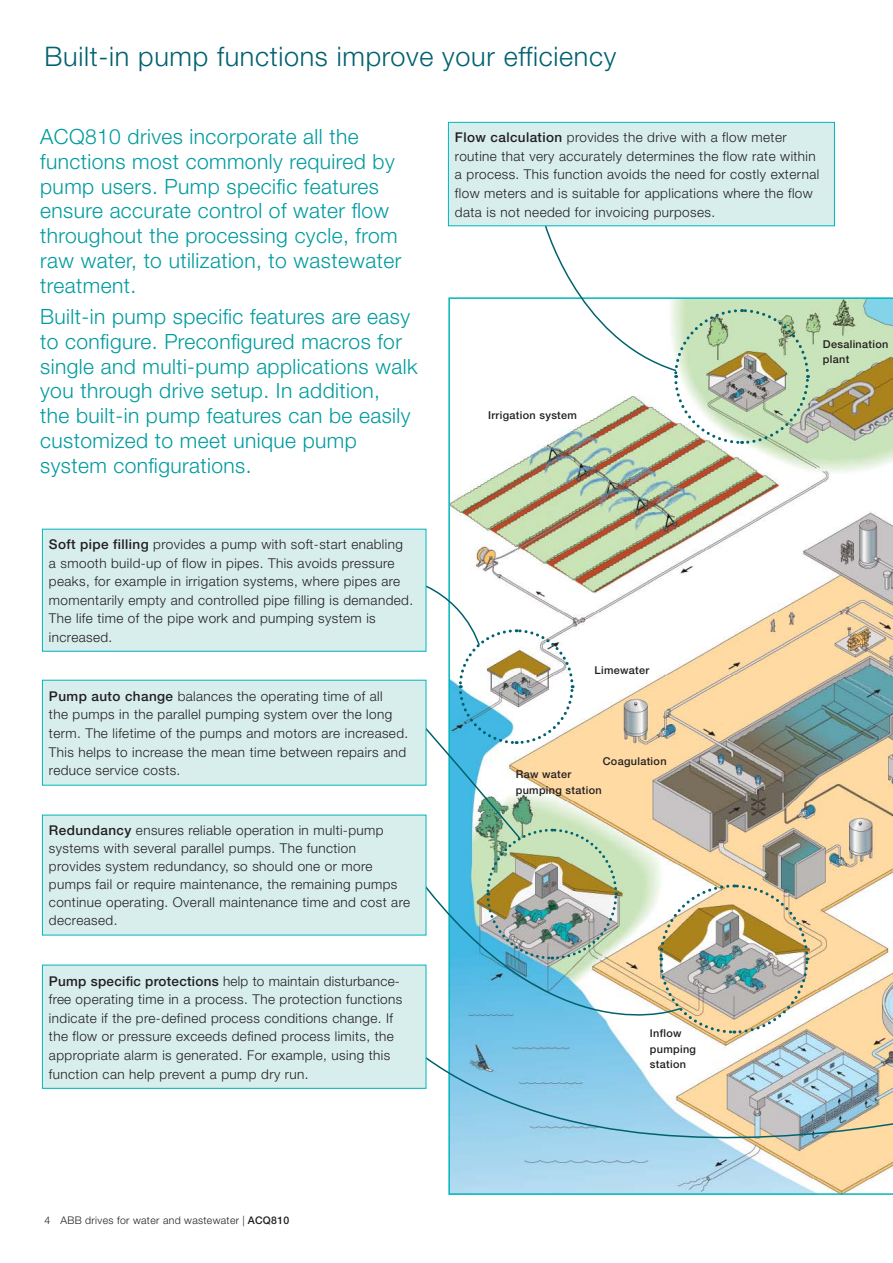
<style>
.page{position:relative;width:893px;height:1263px;background:#fff}
.page>*{position:absolute;margin:0;border:0;box-sizing:border-box;transform-origin:0 0}
.t1{font:300 27px "Helvetica Neue";letter-spacing:.025em;color:#00616f}
.t2{font:300 21px/24.8px "Helvetica Neue";letter-spacing:.02em;color:#009b9e}
.t3{font:300 13.5px/18.6px "Helvetica Neue";letter-spacing:.03em;color:#231f20}
.t4{font:500 10.8px/15.5px "Helvetica Neue";letter-spacing:.03em;color:#231f20}
.t5{font:300 10.5px "Helvetica Neue";letter-spacing:.03em;color:#231f20}
.s1{font-weight:500}
</style>
<div class="page">
<img style="left:448px;top:297px;width:445px;height:730px">
<img style="left:681px;top:883px;width:129px;height:144px">
<svg style="left:413px;top:872px;width:268px;height:155px"></svg>
<svg style="left:542px;top:226px;width:268px;height:220px"></svg>
<img style="left:404px;top:577px;width:215px;height:384px">
<svg style="left:426px;top:1027px;width:467px;height:168px"></svg>
<div style="left:448px;top:122px;width:386px;height:104px;background:#d8eeec"></div>
<div style="left:448px;top:122px;width:386px;height:104px;border:1px solid #00b6bd"></div>
<div style="left:42px;top:529px;width:384px;height:122px;background:#d8eeec"></div>
<div style="left:42px;top:815px;width:384px;height:120px;background:#d8eeec"></div>
<div style="left:42px;top:680px;width:384px;height:105px;background:#d8eeec"></div>
<div style="left:42px;top:965px;width:384px;height:123px;background:#d8eeec"></div>
<div style="left:42px;top:965px;width:384px;height:124px;border:1px solid #00b6bd"></div>
<h1 class="t1" style="left:45px;top:47px;width:573px">Built-in pump functions improve your efficiency</h1>
<p class="t2" style="left:40px;top:126px;width:363px">ACQ810 drives incorporate all the functions most commonly required by pump users. Pump specific features ensure accurate control of water flow throughout the processing cycle, from raw water, to utilization, to wastewater treatment.</p>
<p class="t2" style="left:40px;top:306px;width:379px">Built-in pump specific features are easy to configure. Preconfigured macros for single and multi-pump applications walk you through drive setup. In addition,<br>the built-in pump features can be easily customized to meet unique pump system configurations.</p>
<p class="t3" style="left:49px;top:536px;width:366px"><span class="s1">Soft pipe filling</span> provides a pump with soft-start enabling a smooth build-up of flow in pipes. This avoids pressure peaks, for example in irrigation systems, where pipes are momentarily empty and controlled pipe filling is demanded.<br>The life time of the pipe work and pumping system is increased.</p>
<p class="t3" style="left:49px;top:688px;width:361px"><span class="s1">Pump auto change</span> balances the operating time of all<br>the pumps in the parallel pumping system over the long term. The lifetime of the pumps and motors are increased.<br>This helps to increase the mean time between repairs and reduce service costs.</p>
<p class="t3" style="left:49px;top:823px;width:363px;line-height:18px"><span class="s1">Redundancy</span> ensures reliable operation in multi-pump systems with several parallel pumps. The function provides system redundancy, so should one or more pumps fail or require maintenance, the remaining pumps continue operating. Overall maintenance time and cost are decreased.</p>
<p class="t3" style="left:49px;top:973px;width:355px"><span class="s1">Pump specific protections</span> help to maintain disturbance&shy;free operating time in a process. The protection functions indicate if the pre-defined process conditions change. If the flow or pressure exceeds defined process limits, the appropriate alarm is generated. For example, using this function can help prevent a pump dry run.</p>
<p class="t3" style="left:455px;top:129px;width:366px"><span class="s1">Flow calculation</span> provides the drive with a flow meter routine that very accurately determines the flow rate within a process. This function avoids the need for costly external flow meters and is suitable for applications where the flow data is not needed for invoicing purposes.</p>
<p class="t4" style="left:488px;top:408px;width:90px">Irrigation system</p>
<p class="t4" style="left:594px;top:663px;width:56px">Limewater</p>
<p class="t4" style="left:603px;top:754px;width:65px">Coagulation</p>
<p class="t4" style="left:516px;top:768px;width:87px">Raw water pumping station</p>
<p class="t4" style="left:650px;top:1027px;width:48px">Inflow pumping station</p>
<p class="t4" style="left:823px;top:337px;width:67px">Desalination plant</p>
<p class="t5" style="left:45px;top:1217px;width:246px">4 ABB drives for water and wastewater | <span class="s1">ACQ810</span></p>
</div>
